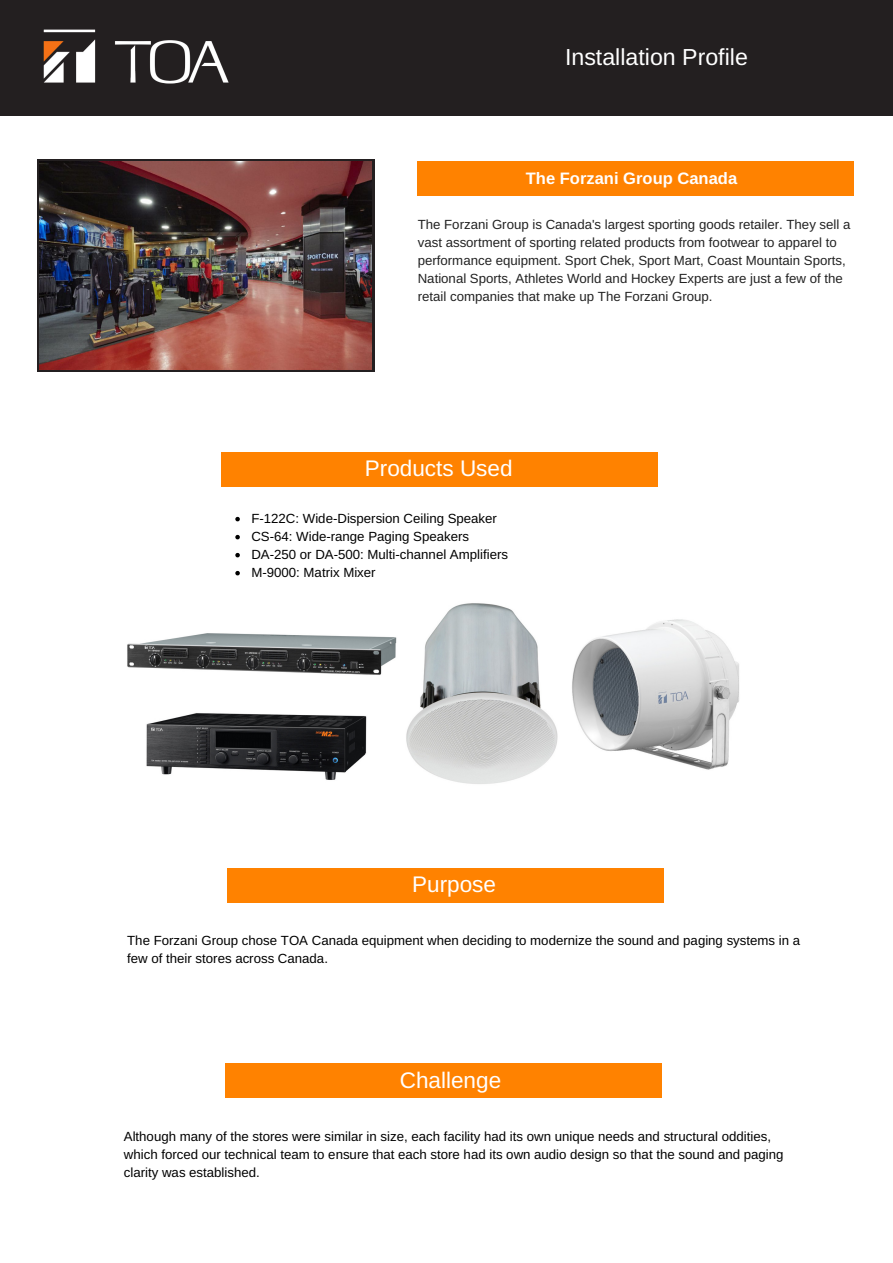
<style>
.page{position:relative;width:893px;height:1263px;background:#fff}
.page>*{position:absolute;margin:0;border:0;box-sizing:border-box;transform-origin:0 0}
.t1{font:23.25px "Arimo";color:#fff}
.t2{font:22.5px "Arimo";color:#fff}
.t3{font:700 16.5px "Arimo";color:#fff}
.t4{font:13.2px/18px "Arimo";color:#000}
.t5{font:13.2px/18px "Arimo";color:#222}
</style>
<div class="page">
<div style="left:417px;top:161px;width:436px;height:35px;background:#ff8200"></div>
<svg style="left:235px;top:517px;width:5px;height:4px"></svg>
<svg style="left:235px;top:535px;width:5px;height:4px"></svg>
<svg style="left:235px;top:553px;width:5px;height:4px"></svg>
<svg style="left:235px;top:571px;width:5px;height:4px"></svg>
<svg style="left:37px;top:159px;width:338px;height:213px;background:#332424"></svg>
<div style="left:221px;top:452px;width:437px;height:34px;background:#ff8200"></div>
<div style="left:227px;top:868px;width:437px;height:35px;background:#ff8200"></div>
<div style="left:225px;top:1063px;width:437px;height:35px;background:#ff8200"></div>
<div style="left:0;top:0;width:893px;height:116px;background:#231f20"></div>
<img style="left:43px;top:29px;width:186px;height:55px">
<img style="left:39px;top:161px;width:333px;height:208px">
<img style="left:572px;top:619px;width:167px;height:151px">
<img style="left:406px;top:603px;width:152px;height:181px">
<img style="left:146px;top:713px;width:221px;height:67px">
<img style="left:127px;top:633px;width:270px;height:42px">
<h1 class="t1" style="left:565px;top:44px;width:184px">Installation Profile</h1>
<p class="t3" style="left:526px;top:169px;width:213px">The Forzani Group Canada</p>
<p class="t5" style="left:418px;top:215px;width:434px">The Forzani Group is Canada's largest sporting goods retailer. They sell a vast assortment of sporting related products from footwear to apparel to performance equipment. Sport Chek, Sport Mart, Coast Mountain Sports, National Sports, Athletes World and Hockey Experts are just a few of the retail companies that make up The Forzani Group.</p>
<h2 class="t2" style="left:365px;top:456px;width:149px">Products Used</h2>
<p class="t4" style="left:251px;top:509px;width:258px">F-122C: Wide-Dispersion Ceiling Speaker CS-64: Wide-range Paging Speakers DA-250 or DA-500: Multi-channel Amplifiers M-9000: Matrix Mixer</p>
<h2 class="t2" style="left:412px;top:871px;width:85px">Purpose</h2>
<p class="t4" style="left:127px;top:931px;width:674px">The Forzani Group chose TOA Canada equipment when deciding to modernize the sound and paging systems in a few of their stores across Canada.</p>
<h2 class="t2" style="left:400px;top:1067px;width:103px">Challenge</h2>
<p class="t4" style="left:124px;top:1127px;width:661px">Although many of the stores were similar in size, each facility had its own unique needs and structural oddities, which forced our technical team to ensure that each store had its own audio design so that the sound and paging clarity was established.</p>
</div>
